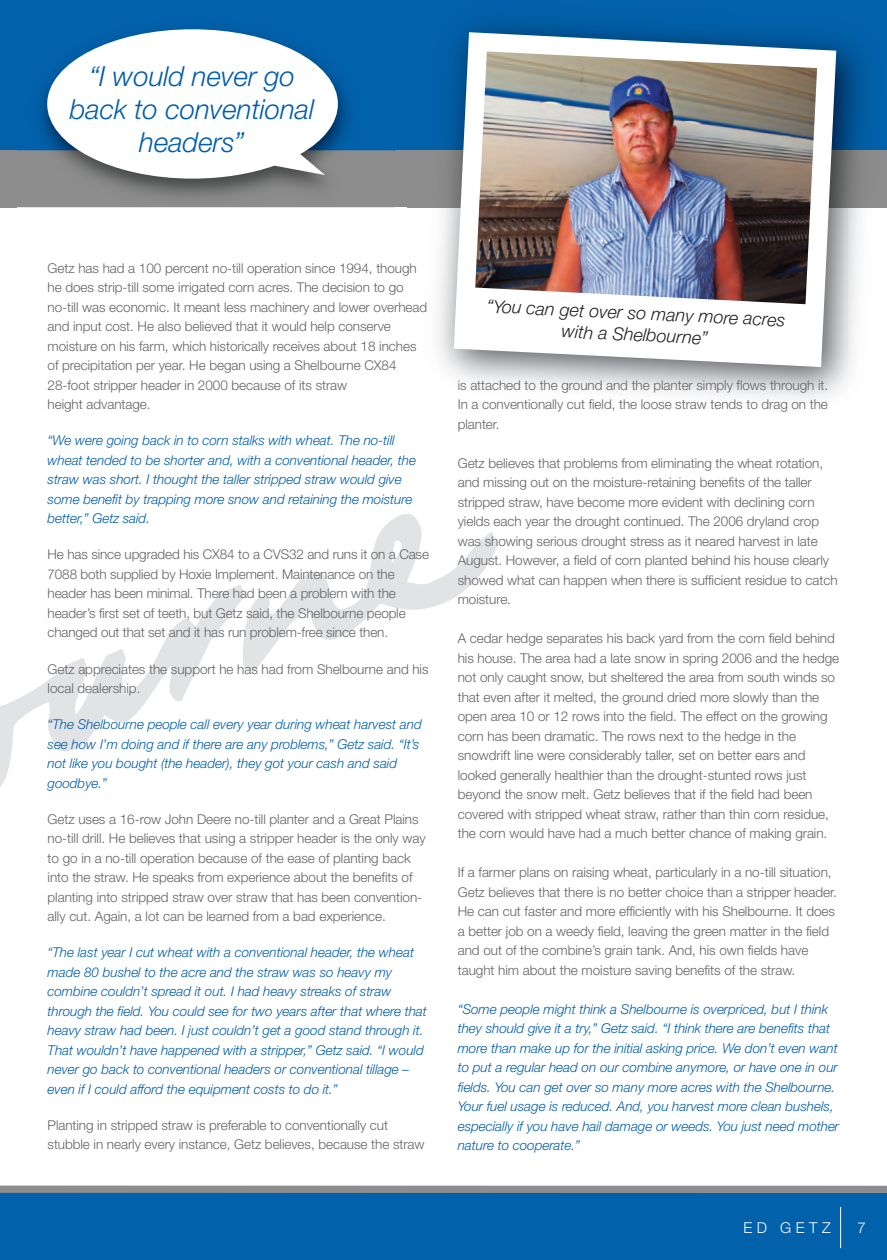
<style>
.page{position:relative;width:887px;height:1260px;background:#fff}
.page>*{position:absolute;margin:0;border:0;box-sizing:border-box;transform-origin:0 0}
.t1{font:italic 300 27.75px/33.2px "Helvetica Neue";letter-spacing:-.005em;color:#015dab;text-align:center}
.t2{font:italic 300 18px/21.6px "Helvetica Neue";color:#231f20;text-align:center}
.t3{font:300 15.75px "Helvetica Neue";color:#fff}
.t4{font:300 15px "Helvetica Neue";letter-spacing:.3em;color:#fff}
.t5{font:300 13.5px/19.5px "Helvetica Neue";letter-spacing:-.005em;color:#636366}
.t6{font:italic 300 13.5px/19.5px "Helvetica Neue";letter-spacing:-.005em;color:#015dab}
</style>
<div class="page">
<svg style="left:16px;top:514px;width:482px;height:237px"></svg>
<div style="left:0;top:1188px;width:887px;height:71px;background:#0161aa"></div>
<div style="left:0;top:1185px;width:887px;height:7px;background:#8d8d8d"></div>
<img style="left:0;top:0;width:394px;height:208px">
<svg style="left:47px;top:29px;width:291px;height:150px"></svg>
<img style="left:407px;top:0;width:480px;height:399px">
<svg style="left:454px;top:32px;width:382px;height:335px"></svg>
<img style="left:475px;top:51px;width:342px;height:253px">
<img style="left:0;top:150px;width:16px;height:58px">
<img style="left:0;top:700px;width:16px;height:87px">
<hr style="left:840px;top:1206px;width:1px;height:41px;background:#fff">
<h1 class="t1" style="left:70px;top:58px;width:246px">“I would never go back to conventional headers”</h1>
<p class="t5" style="left:48px;top:257px;width:381px">Getz has had a 100 percent no-till operation since 1994, though he does strip-till some irrigated corn acres. The decision to go no-till was economic. It meant less machinery and lower overhead and input cost. He also believed that it would help conserve moisture on his farm, which historically receives about 18 inches of precipitation per year. He began using a Shelbourne CX84<br>28-foot stripper header in 2000 because of its straw<br>height advantage.</p>
<p class="t6" style="left:48px;top:430px;width:370px">“We were going back in to corn stalks with wheat. The no-till wheat tended to be shorter and, with a conventional header, the straw was short. I thought the taller stripped straw would give some benefit by trapping more snow and retaining the moisture better,” Getz said.</p>
<p class="t5" style="left:48px;top:544px;width:383px">He has since upgraded his CX84 to a CVS32 and runs it on a Case 7088 both supplied by Hoxie Implement. Maintenance on the header has been minimal. There had been a problem with the header’s first set of teeth, but Getz said, the Shelbourne people changed out that set and it has run problem-free since then.</p>
<p class="t5" style="left:48px;top:658px;width:382px">Getz appreciates the support he has had from Shelbourne and his local dealership.</p>
<p class="t6" style="left:48px;top:713px;width:376px">“The Shelbourne people call every year during wheat harvest and see how I’m doing and if there are any problems,” Getz said. “It’s not like you bought (the header), they got your cash and said goodbye.”</p>
<p class="t5" style="left:48px;top:808px;width:380px">Getz uses a 16-row John Deere no-till planter and a Great Plains no-till drill. He believes that using a stripper header is the only way to go in a no-till operation because of the ease of planting back into the straw. He speaks from experience about the benefits of planting into stripped straw over straw that has been convention&shy;ally cut. Again, a lot can be learned from a bad experience.</p>
<p class="t6" style="left:48px;top:941px;width:381px">“The last year I cut wheat with a conventional header, the wheat made 80 bushel to the acre and the straw was so heavy my combine couldn’t spread it out. I had heavy streaks of straw through the field. You could see for two years after that where that heavy straw had been. I just couldn’t get a good stand through it.<br>That wouldn’t have happened with a stripper,” Getz said. “I would never go back to conventional headers or conventional tillage – even if I could afford the equipment costs to do it.”</p>
<p class="t5" style="left:48px;top:1114px;width:379px">Planting in stripped straw is preferable to conventionally cut stubble in nearly every instance, Getz believes, because the straw</p>
<h2 class="t2" style="left:487px;top:293px;width:301px;rotate:3deg">“You can get over so many more acres with a Shelbourne”</h2>
<p class="t5" style="left:458px;top:374px;width:372px;text-align:justify">is attached to the ground and the planter simply flows through it.<br>In a conventionally cut field, the loose straw tends to drag on the planter.</p>
<p class="t5" style="left:458px;top:452px;width:381px">Getz believes that problems from eliminating the wheat rotation, and missing out on the moisture-retaining benefits of the taller stripped straw, have become more evident with declining corn yields each year the drought continued. The 2006 dryland crop was showing serious drought stress as it neared harvest in late August. However, a field of corn planted behind his house clearly showed what can happen when there is sufficient residue to catch moisture.</p>
<p class="t5" style="left:458px;top:628px;width:383px">A cedar hedge separates his back yard from the corn field behind his house. The area had a late snow in spring 2006 and the hedge not only caught snow, but sheltered the area from south winds so that even after it melted, the ground dried more slowly than the open area 10 or 12 rows into the field. The effect on the growing corn has been dramatic. The rows next to the hedge in the snowdrift line were considerably taller, set on better ears and looked generally healthier than the drought-stunted rows just beyond the snow melt. Getz believes that if the field had been covered with stripped wheat straw, rather than thin corn residue, the corn would have had a much better chance of making grain.</p>
<p class="t5" style="left:458px;top:862px;width:381px">If a farmer plans on raising wheat, particularly in a no-till situation, Getz believes that there is no better choice than a stripper header.<br>He can cut faster and more efficiently with his Shelbourne. It does a better job on a weedy field, leaving the green matter in the field and out of the combine’s grain tank. And, his own fields have taught him about the moisture saving benefits of the straw.</p>
<p class="t6" style="left:458px;top:998px;width:383px">“Some people might think a Shelbourne is overpriced, but I think they should give it a try,” Getz said. “I think there are benefits that more than make up for the initial asking price. We don’t even want to put a regular head on our combine anymore, or have one in our fields. You can get over so many more acres with the Shelbourne.<br>Your fuel usage is reduced. And, you harvest more clean bushels, especially if you have hail damage or weeds. You just need mother nature to cooperate.”</p>
<p class="t4" style="left:743px;top:1215px;width:89px">ED GETZ</p>
<p class="t4" style="left:857px;top:1215px;width:10px">7</p>
<p class="t3" style="left:762px;top:1216px;width:64px">GETZ</p>
<p class="t3" style="left:855px;top:1216px;width:10px">7</p>
</div>
